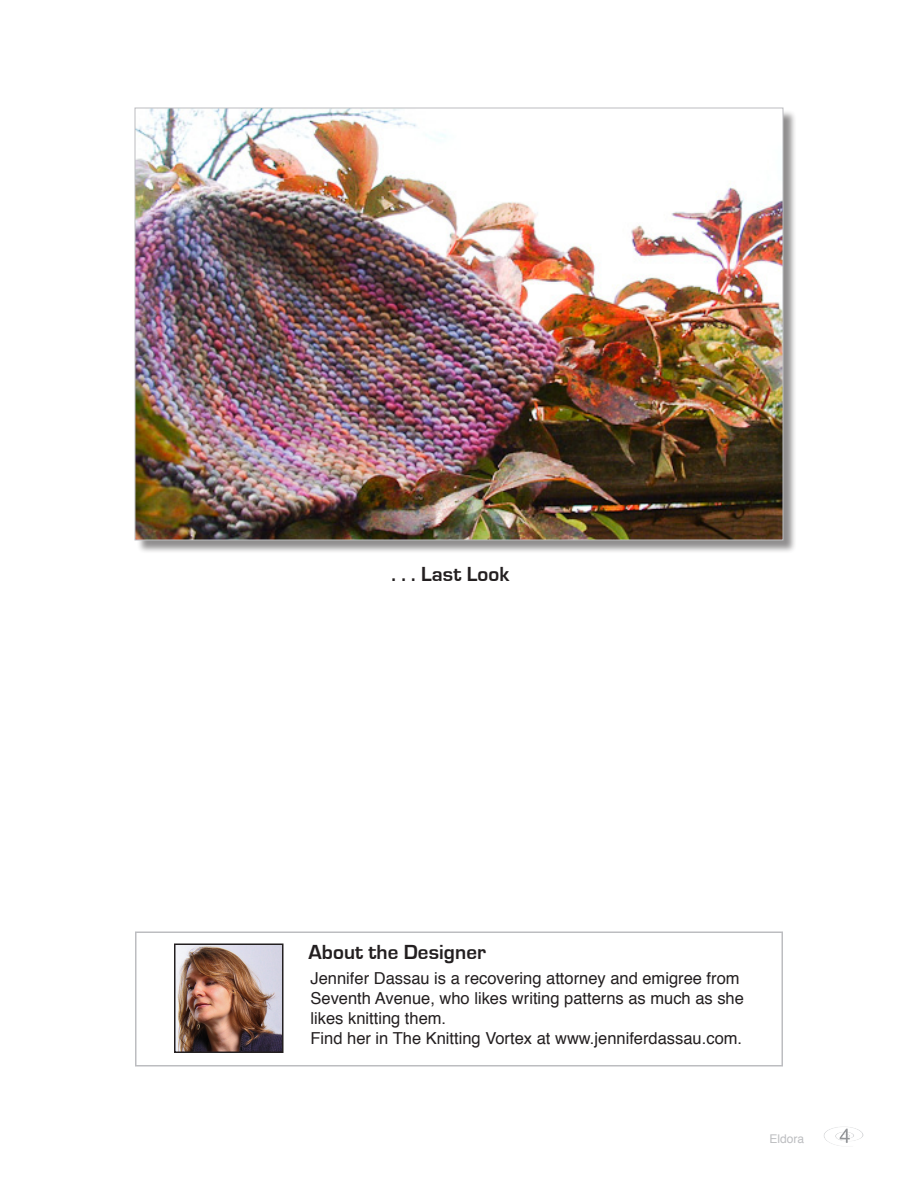
<style>
.page{position:relative;width:918px;height:1188px;background:#fff}
.page>*{position:absolute;margin:0;border:0;box-sizing:border-box;transform-origin:0 0}
.t1{font:700 21px "Eurostile";letter-spacing:.005em;color:#231f20}
.t2{font:16.5px/19.8px "Helvetica";color:#231f20}
.t3{font:12px "Helvetica";color:#bcbdc0}
</style>
<div class="page">
<div style="left:135px;top:932px;width:648px;height:134px;border:2px solid #bcbdc0"></div>
<img style="left:177px;top:947px;width:104px;height:103px">
<div style="left:174px;top:944px;width:110px;height:109px;border:2px solid #231f20"></div>
<img style="left:824px;top:1126px;width:40px;height:20px">
<div style="left:136px;top:109px;width:666px;height:450px;background:#231f20;opacity:.5"></div>
<img style="left:137px;top:110px;width:644px;height:428px">
<p class="t1" style="left:392px;top:563px;width:120px">. . . Last Look</p>
<p class="t1" style="left:308px;top:941px;width:179px">About the Designer</p>
<p class="t2" style="left:310px;top:969px;width:435px">Jennifer Dassau is a recovering attorney and emigree from<br>Seventh Avenue, who likes writing patterns as much as she likes knitting them.</p>
<p class="t2" style="left:310px;top:1029px;width:433px">Find her in The Knitting Vortex at www.jenniferdassau.com.</p>
<p class="t3" style="left:770px;top:1130px;width:36px">Eldora</p>
</div>
